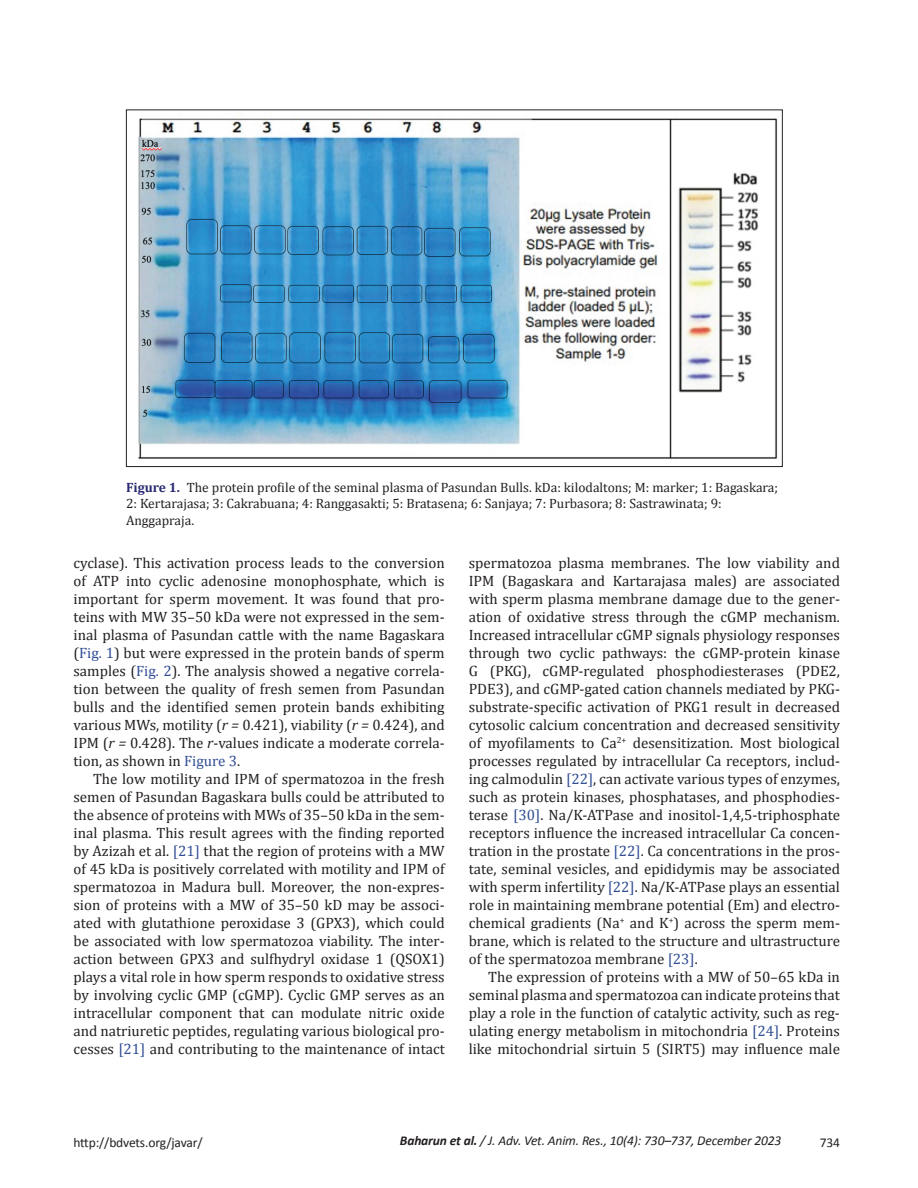
<style>
.page{position:relative;width:918px;height:1188px;background:#fff}
.page>*{position:absolute;margin:0;border:0;box-sizing:border-box;transform-origin:0 0}
.t1{font:15px/18px "Cambria";color:#231f20;text-align:justify}
.t2{font:13.5px/16.2px "Cambria";color:#231f20}
.t3{font:italic 13.5px "Calibri";letter-spacing:-.01em;color:#231f20}
.t4{font:13.5px "Calibri";letter-spacing:-.01em;color:#231f20}
.s1{font-weight:700;color:#292a73}
.s2{color:#304d94}
.s3{font-style:italic}
.s4{font-weight:700}
</style>
<div class="page">
<img style="left:138px;top:113px;width:640px;height:346px">
<p class="t2" style="left:126px;top:479px;width:654px"><span class="s1">Figure 1.</span> The protein profile of the seminal plasma of Pasundan Bulls. kDa: kilodaltons; M: marker; 1: Bagaskara;<br>2: Kertarajasa; 3: Cakrabuana; 4: Ranggasakti; 5: Bratasena; 6: Sanjaya; 7: Purbasora; 8: Sastrawinata; 9:<br>Anggapraja.</p>
<p class="t1" style="left:74px;top:554px;width:373px">cyclase). This activation process leads to the conversion of ATP into cyclic adenosine monophosphate, which is important for sperm movement. It was found that pro&shy;teins with MW 35–50 kDa were not expressed in the sem&shy;inal plasma of Pasundan cattle with the name Bagaskara (<span class="s2">Fig. 1</span>) but were expressed in the protein bands of sperm samples (<span class="s2">Fig. 2</span>). The analysis showed a negative correla&shy;tion between the quality of fresh semen from Pasundan bulls and the identified semen protein bands exhibiting various MWs, motility (<span class="s3">r =</span> 0.421), viability (<span class="s3">r =</span> 0.424), and IPM (<span class="s3">r =</span> 0.428). The <span class="s3">r</span>-values indicate a moderate correla&shy;tion, as shown in <span class="s2">Figure 3</span>.</p>
<p class="t1" style="left:74px;top:770px;width:373px;text-indent:20px">The low motility and IPM of spermatozoa in the fresh semen of Pasundan Bagaskara bulls could be attributed to the absence of proteins with MWs of 35–50 kDa in the sem&shy;inal plasma. This result agrees with the finding reported by Azizah et al. <span class="s2">[21]</span> that the region of proteins with a MW of 45 kDa is positively correlated with motility and IPM of spermatozoa in Madura bull. Moreover, the non-expres&shy;sion of proteins with a MW of 35–50 kD may be associ&shy;ated with glutathione peroxidase 3 (GPX3), which could be associated with low spermatozoa viability. The inter&shy;action between GPX3 and sulfhydryl oxidase 1 (QSOX1) plays a vital role in how sperm responds to oxidative stress by involving cyclic GMP (cGMP). Cyclic GMP serves as an intracellular component that can modulate nitric oxide and natriuretic peptides, regulating various biological pro&shy;cesses <span class="s2">[21]</span> and contributing to the maintenance of intact</p>
<p class="t1" style="left:469px;top:554px;width:373px">spermatozoa plasma membranes. The low viability and IPM (Bagaskara and Kartarajasa males) are associated with sperm plasma membrane damage due to the gener&shy;ation of oxidative stress through the cGMP mechanism.<br>Increased intracellular cGMP signals physiology responses through two cyclic pathways: the cGMP-protein kinase G (PKG), cGMP-regulated phosphodiesterases (PDE2, PDE3), and cGMP-gated cation channels mediated by PKG&shy;substrate-specific activation of PKG1 result in decreased cytosolic calcium concentration and decreased sensitivity of myofilaments to Ca<sup>2+</sup> desensitization. Most biological processes regulated by intracellular Ca receptors, includ&shy;ing calmodulin <span class="s2">[22]</span>, can activate various types of enzymes, such as protein kinases, phosphatases, and phosphodies&shy;terase <span class="s2">[30]</span>. Na/K-ATPase and inositol-1,4,5-triphosphate receptors influence the increased intracellular Ca concen&shy;tration in the prostate <span class="s2">[22]</span>. Ca concentrations in the pros&shy;tate, seminal vesicles, and epididymis may be associated with sperm infertility <span class="s2">[22]</span>. Na/K-ATPase plays an essential role in maintaining membrane potential (Em) and electro&shy;chemical gradients (Na<sup>+</sup> and K<sup>+</sup>) across the sperm mem&shy;brane, which is related to the structure and ultrastructure of the spermatozoa membrane <span class="s2">[23]</span>.</p>
<p class="t1" style="left:469px;top:968px;width:373px;text-indent:20px">The expression of proteins with a MW of 50–65 kDa in seminal plasma and spermatozoa can indicate proteins that play a role in the function of catalytic activity, such as reg&shy;ulating energy metabolism in mitochondria <span class="s2">[24]</span>. Proteins like mitochondrial sirtuin 5 (SIRT5) may influence male</p>
<p class="t4" style="left:74px;top:1134px;width:131px">http://bdvets.org/javar/</p>
<p class="t3" style="left:400px;top:1132px;width:383px"><span class="s4">Baharun et al.</span> / J. Adv. Vet. Anim. Res., 10(4): 730–737, December 2023</p>
<p class="t4" style="left:820px;top:1134px;width:22px">734</p>
</div>
